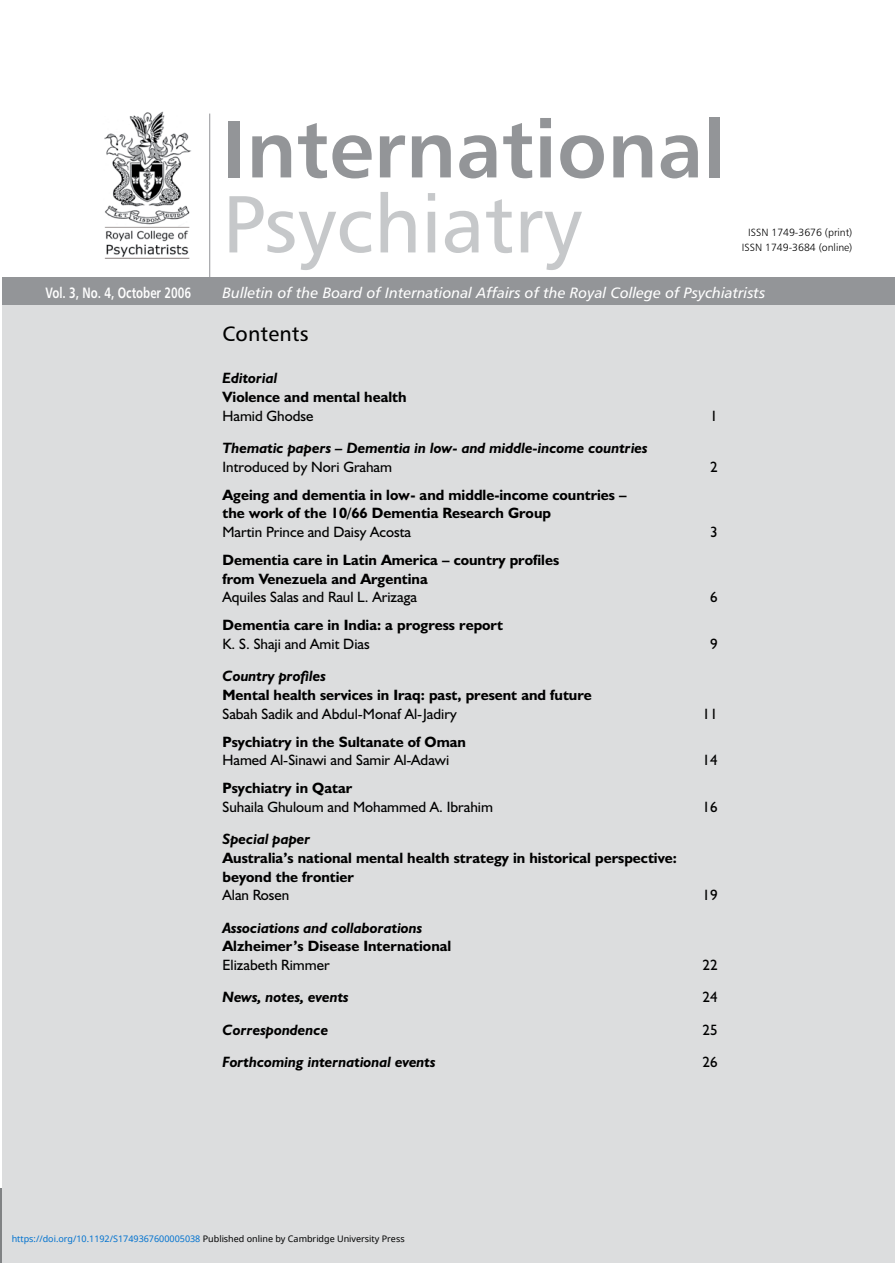
<style>
.page{position:relative;width:895px;height:1263px;background:#fff}
.page>*{position:absolute;margin:0;border:0;box-sizing:border-box;transform-origin:0 0}
.t1{font:81px "Humanist 777 BT Bold B";color:#939598}
.t2{font:81px "Humanist 777 BT Roman B";color:#c6c8ca}
.t3{font:21px "Humanist 777 BT Roman B";letter-spacing:.01em;color:#000}
.t4{font:700 15px/18.8px "Humanist 521 BT";color:#000}
.t5{font:15px "Humanist 521 BT";color:#000}
.t6{font:italic 700 15px "Humanist 521 BT";color:#000}
.t7{font:15px "Humanist 777 BT Italic B";color:#fff}
.t8{font:15px "Humanist 777 BT Bold B";color:#fff;scale:.75 1}
.t9{font:10.5px/15px "Humanist 777 BT Light B";color:#000;text-align:center}
.t10{font:9px "Noto Sans";color:#0172cf}
.s1{color:#000}
</style>
<div class="page">
<div style="left:0;top:1188px;width:5px;height:75px;background:#808284"></div>
<div style="left:2px;top:305px;width:893px;height:958px;background:#dcddde"></div>
<hr style="left:209px;top:114px;width:1px;height:170px;background:#939598">
<div style="left:2px;top:278px;width:893px;height:27px;background:#939598"></div>
<img style="left:104px;top:112px;width:87px;height:147px">
<h1 class="t1" style="left:222px;top:98px;width:505px">International</h1>
<h1 class="t2" style="left:222px;top:174px;width:361px">Psychiatry</h1>
<p class="t9" style="left:742px;top:224px;width:112px">ISSN 1749-3676 (print)<br>ISSN 1749-3684 (online)</p>
<p class="t8" style="left:45px;top:283px;width:196px">Vol. 3, No. 4, October 2006</p>
<p class="t7" style="left:222px;top:284px;width:544px">Bulletin of the Board of International Affairs of the Royal College of Psychiatrists</p>
<h2 class="t3" style="left:222px;top:321px;width:88px">Contents</h2>
<p class="t6" style="left:222px;top:369px;width:56px">Editorial</p>
<p class="t4" style="left:222px;top:387px;width:186px">Violence and mental health</p>
<p class="t5" style="left:222px;top:407px;width:92px">Hamid Ghodse</p>
<p class="t5" style="left:710px;top:407px;width:9px">1</p>
<p class="t6" style="left:222px;top:439px;width:427px">Thematic papers – Dementia in low- and middle-income countries</p>
<p class="t5" style="left:222px;top:458px;width:171px">Introduced by Nori Graham</p>
<p class="t5" style="left:710px;top:458px;width:9px">2</p>
<p class="t4" style="left:222px;top:485px;width:406px">Ageing and dementia in low- and middle-income countries – the work of the 10/66 Dementia Research Group</p>
<p class="t5" style="left:222px;top:523px;width:190px">Martin Prince and Daisy Acosta</p>
<p class="t5" style="left:710px;top:523px;width:9px">3</p>
<p class="t4" style="left:222px;top:550px;width:338px">Dementia care in Latin America – country profiles from Venezuela and Argentina</p>
<p class="t5" style="left:222px;top:588px;width:196px">Aquiles Salas and Raul L. Arizaga</p>
<p class="t5" style="left:710px;top:588px;width:9px">6</p>
<p class="t4" style="left:222px;top:615px;width:282px">Dementia care in India: a progress report</p>
<p class="t5" style="left:222px;top:635px;width:149px">K. S. Shaji and Amit Dias</p>
<p class="t5" style="left:710px;top:635px;width:9px">9</p>
<p class="t6" style="left:222px;top:667px;width:105px">Country profiles</p>
<p class="t4" style="left:222px;top:685px;width:371px">Mental health services in Iraq: past, present and future</p>
<p class="t5" style="left:222px;top:704px;width:236px">Sabah Sadik and Abdul-Monaf Al-Jadiry</p>
<p class="t5" style="left:702px;top:704px;width:17px">11</p>
<p class="t4" style="left:222px;top:732px;width:245px">Psychiatry in the Sultanate of Oman</p>
<p class="t5" style="left:222px;top:751px;width:228px">Hamed Al-Sinawi and Samir Al-Adawi</p>
<p class="t5" style="left:702px;top:751px;width:17px">14</p>
<p class="t4" style="left:222px;top:778px;width:131px">Psychiatry in Qatar</p>
<p class="t5" style="left:222px;top:797px;width:272px">Suhaila Ghuloum and Mohammed A. Ibrahim</p>
<p class="t5" style="left:702px;top:797px;width:17px">16</p>
<p class="t6" style="left:222px;top:829px;width:90px">Special paper</p>
<p class="t4" style="left:222px;top:848px;width:456px">Australia’s national mental health strategy in historical perspective: beyond the frontier</p>
<p class="t5" style="left:222px;top:886px;width:68px">Alan Rosen</p>
<p class="t5" style="left:702px;top:886px;width:17px">19</p>
<p class="t6" style="left:222px;top:918px;width:201px">Associations and collaborations</p>
<p class="t4" style="left:222px;top:936px;width:230px">Alzheimer’s Disease International</p>
<p class="t5" style="left:222px;top:956px;width:109px">Elizabeth Rimmer</p>
<p class="t5" style="left:702px;top:956px;width:17px">22</p>
<p class="t6" style="left:222px;top:988px;width:128px">News, notes, events</p>
<p class="t5" style="left:702px;top:988px;width:17px">24</p>
<p class="t6" style="left:222px;top:1020px;width:107px">Correspondence</p>
<p class="t5" style="left:702px;top:1020px;width:17px">25</p>
<p class="t6" style="left:222px;top:1052px;width:215px">Forthcoming international events</p>
<p class="t5" style="left:702px;top:1052px;width:17px">26</p>
<p class="t10" style="left:12px;top:1232px;width:394px">https://doi.org/10.1192/S1749367600005038 <span class="s1">Published online by Cambridge University Press</span></p>
</div>
